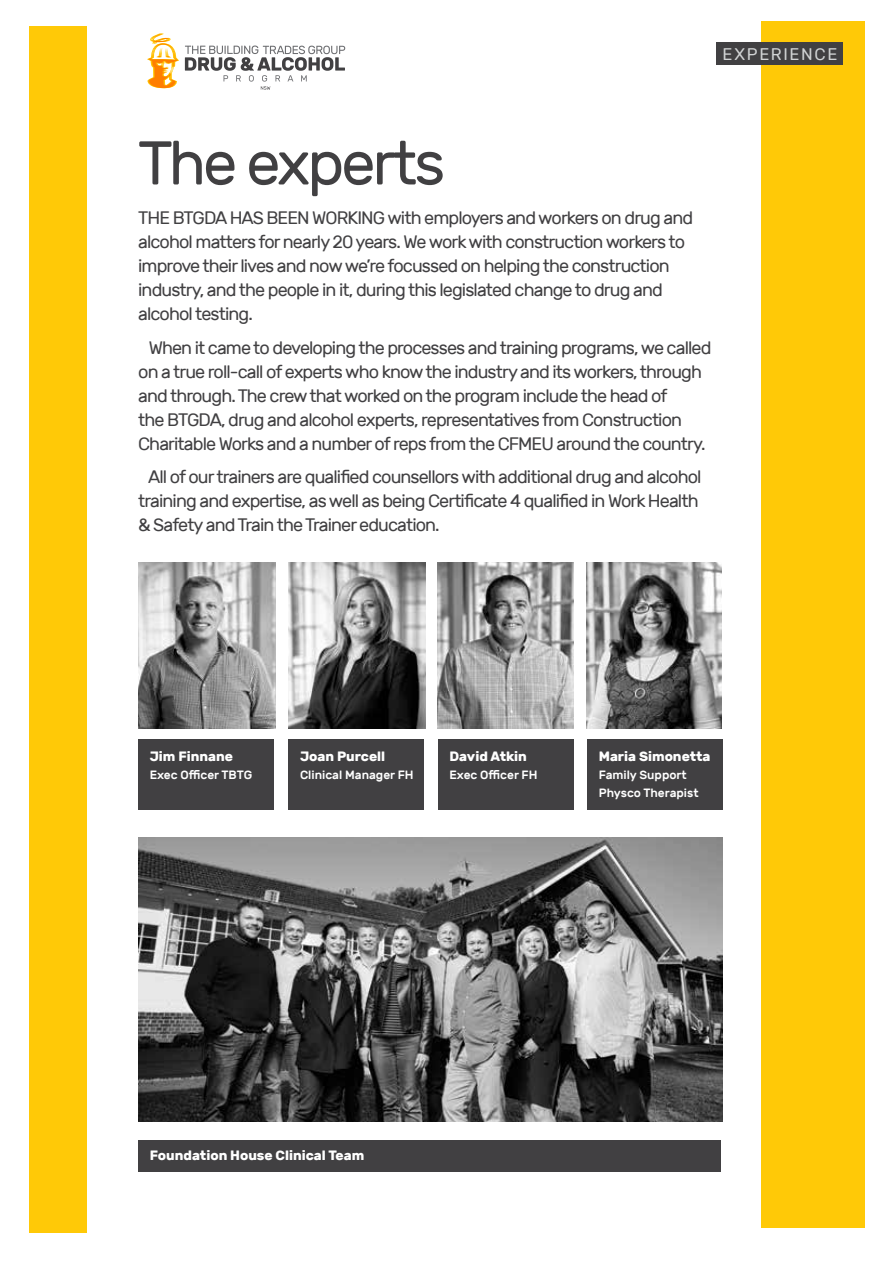
<style>
.page{position:relative;width:893px;height:1263px;background:#fff}
.page>*{position:absolute;margin:0;border:0;box-sizing:border-box;transform-origin:0 0}
.t1{font:61.65px "Rubik";letter-spacing:-.05em;color:#414042}
.t2{font:18px/24px "Rubik";letter-spacing:-.05em;color:#414042}
.t3{font:16.8px "Rubik";letter-spacing:.1em;color:#d1d3d4}
.t4{font:700 13.5px "Rubik";color:#fff}
.t5{font:500 12px/18px "Rubik";color:#fff}
</style>
<div class="page">
<div style="left:29px;top:26px;width:57px;height:1206px;background:#ffc907"></div>
<div style="left:761px;top:21px;width:104px;height:1207px;background:#ffc907"></div>
<svg style="left:185px;top:46px;width:160px;height:44px"></svg>
<svg style="left:147px;top:33px;width:32px;height:55px"></svg>
<div style="left:716px;top:43px;width:127px;height:22px;background:#414042"></div>
<img style="left:139px;top:563px;width:137px;height:165px">
<img style="left:288px;top:563px;width:137px;height:165px">
<img style="left:437px;top:563px;width:136px;height:165px">
<img style="left:586px;top:563px;width:136px;height:165px">
<img style="left:138px;top:837px;width:585px;height:285px">
<div style="left:138px;top:739px;width:135px;height:70px;background:#414042"></div>
<div style="left:289px;top:739px;width:135px;height:70px;background:#414042"></div>
<div style="left:438px;top:739px;width:135px;height:70px;background:#414042"></div>
<div style="left:587px;top:739px;width:135px;height:71px;background:#414042"></div>
<div style="left:138px;top:1140px;width:583px;height:32px;background:#414042"></div>
<p class="t3" style="left:722px;top:45px;width:116px">EXPERIENCE</p>
<h1 class="t1" style="left:138px;top:129px;width:309px">The experts</h1>
<p class="t2" style="left:138px;top:207px;width:556px">THE BTGDA HAS BEEN WORKING with employers and workers on drug and alcohol matters for nearly 20 years. We work with construction workers to improve their lives and now we’re focussed on helping the construction industry, and the people in it, during this legislated change to drug and alcohol testing.</p>
<p class="t2" style="left:138px;top:336px;width:575px;text-indent:10px">When it came to developing the processes and training programs, we called on a true roll-call of experts who know the industry and its workers, through and through. The crew that worked on the program include the head of<br>the BTGDA, drug and alcohol experts, representatives from Construction Charitable Works and a number of reps from the CFMEU around the country.</p>
<p class="t2" style="left:138px;top:465px;width:565px;text-indent:10px">All of our trainers are qualified counsellors with additional drug and alcohol training and expertise, as well as being Certificate 4 qualified in Work Health &amp; Safety and Train the Trainer education.</p>
<p class="t4" style="left:150px;top:748px;width:85px">Jim Finnane</p>
<p class="t5" style="left:150px;top:766px;width:104px">Exec Officer TBTG</p>
<p class="t4" style="left:300px;top:748px;width:87px">Joan Purcell</p>
<p class="t5" style="left:300px;top:766px;width:115px">Clinical Manager FH</p>
<p class="t4" style="left:449px;top:748px;width:79px">David Atkin</p>
<p class="t5" style="left:449px;top:766px;width:89px">Exec Officer FH</p>
<p class="t4" style="left:599px;top:748px;width:113px">Maria Simonetta</p>
<p class="t5" style="left:599px;top:766px;width:101px">Family Support<br>Physco Therapist</p>
<p class="t4" style="left:150px;top:1148px;width:216px">Foundation House Clinical Team</p>
</div>
